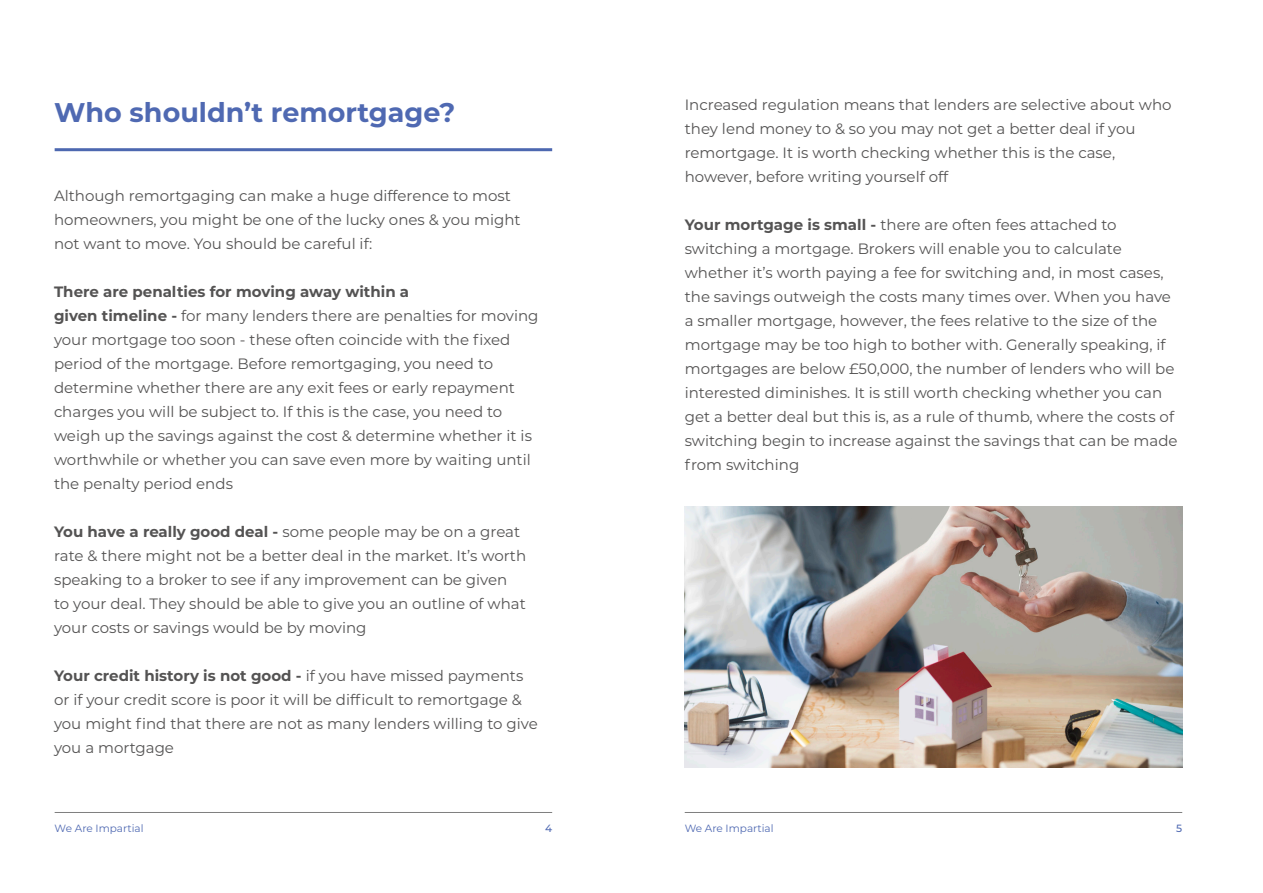
<style>
.page{position:relative;width:1263px;height:893px;background:#fff}
.page>*{position:absolute;margin:0;border:0;box-sizing:border-box;transform-origin:0 0}
.t1{font:700 27px "Montserrat";color:#4f69b2}
.t2{font:15px/24px "Montserrat";color:#545353}
.t3{font:700 15px "Montserrat";color:#545353}
.t4{font:10.5px "Montserrat";color:#4f69b2}
.t5{font:500 10.5px "Montserrat";color:#4f69b2}
.s1{font-weight:700}
</style>
<div class="page">
<hr style="left:55px;top:812px;width:497px;height:1px;background:#808080">
<hr style="left:55px;top:148px;width:497px;height:3px;background:#4d68b0">
<hr style="left:685px;top:812px;width:497px;height:1px;background:#808080">
<img style="left:685px;top:506px;width:498px;height:261px">
<p class="t1" style="left:54px;top:93px;width:403px">Who shouldn’t remortgage?</p>
<p class="t2" style="left:54px;top:184px;width:468px">Although remortgaging can make a huge difference to most homeowners, you might be one of the lucky ones &amp; you might not want to move. You should be careful if:</p>
<p class="t3" style="left:54px;top:281px;width:357px">There are penalties for moving away within a</p>
<p class="t2" style="left:54px;top:304px;width:486px"><span class="s1">given timeline -</span> for many lenders there are penalties for moving your mortgage too soon - these often coincide with the fixed</p>
<p class="t2" style="left:54px;top:352px;width:441px">period of the mortgage. Before remortgaging, you need to</p>
<p class="t2" style="left:54px;top:376px;width:479px">determine whether there are any exit fees or early repayment charges you will be subject to. If this is the case, you need to weigh up the savings against the cost &amp; determine whether it is worthwhile or whether you can save even more by waiting until the penalty period ends</p>
<p class="t2" style="left:54px;top:520px;width:474px"><span class="s1">You have a really good deal -</span> some people may be on a great rate &amp; there might not be a better deal in the market. It’s worth speaking to a broker to see if any improvement can be given to your deal. They should be able to give you an outline of what your costs or savings would be by moving</p>
<p class="t2" style="left:54px;top:664px;width:485px"><span class="s1">Your credit history is not good -</span> if you have missed payments or if your credit score is poor it will be difficult to remortgage &amp; you might find that there are not as many lenders willing to give you a mortgage</p>
<p class="t4" style="left:55px;top:821px;width:90px">We Are Impartial</p>
<p class="t5" style="left:545px;top:821px;width:9px">4</p>
<p class="t2" style="left:685px;top:92px;width:488px">Increased regulation means that lenders are selective about who they lend money to &amp; so you may not get a better deal if you</p>
<p class="t2" style="left:685px;top:140px;width:432px">remortgage. It is worth checking whether this is the case,</p>
<p class="t2" style="left:685px;top:164px;width:265px">however, before writing yourself off</p>
<p class="t2" style="left:685px;top:212px;width:433px"><span class="s1">Your mortgage is small -</span> there are often fees attached to</p>
<p class="t2" style="left:685px;top:236px;width:439px">switching a mortgage. Brokers will enable you to calculate</p>
<p class="t2" style="left:685px;top:260px;width:494px">whether it’s worth paying a fee for switching and, in most cases, the savings outweigh the costs many times over. When you have a smaller mortgage, however, the fees relative to the size of the mortgage may be too high to bother with. Generally speaking, if mortgages are below £50,000, the number of lenders who will be interested diminishes. It is still worth checking whether you can get a better deal but this is, as a rule of thumb, where the costs of switching begin to increase against the savings that can be made from switching</p>
<p class="t4" style="left:685px;top:821px;width:90px">We Are Impartial</p>
<p class="t5" style="left:1176px;top:821px;width:8px">5</p>
</div>
